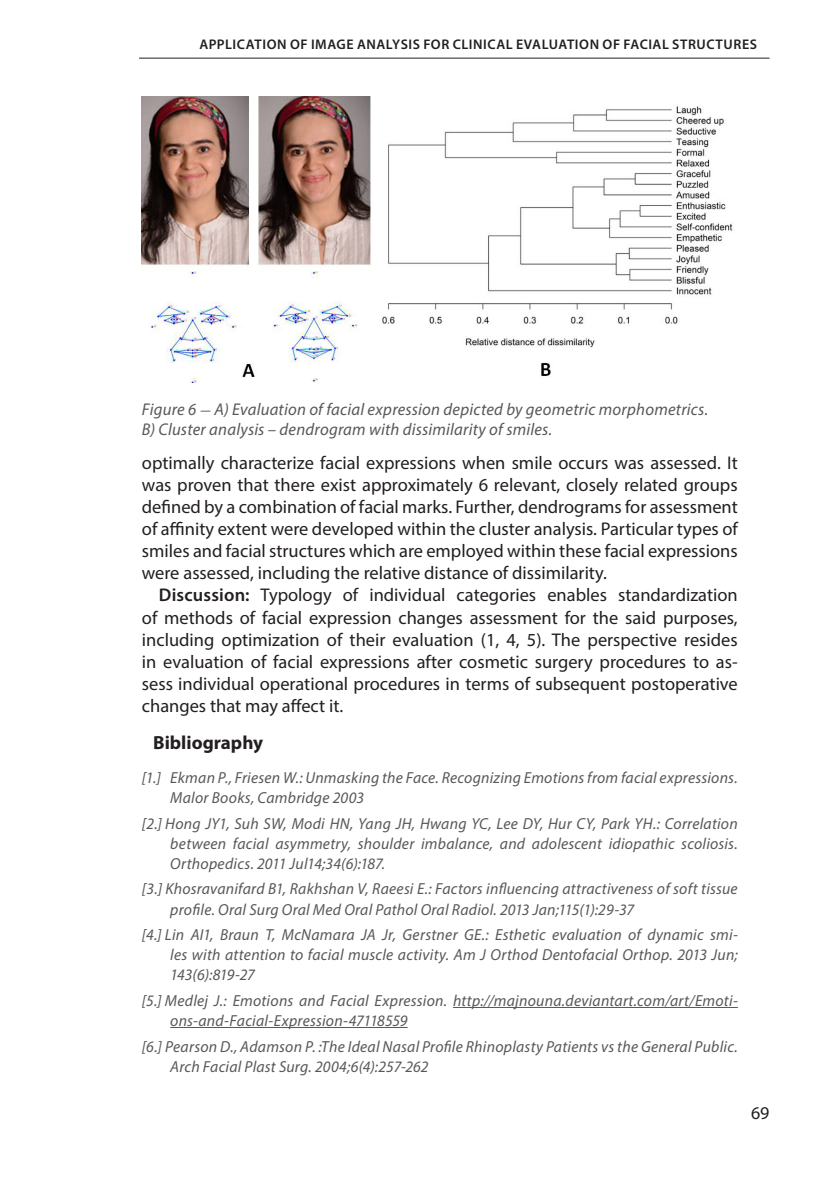
<style>
.page{position:relative;width:840px;height:1191px;background:#fff}
.page>*{position:absolute;margin:0;border:0;box-sizing:border-box;transform-origin:0 0}
.podnadpisy{font:700 19px "Myriad Pro";color:#231f20}
.zakladni{font:18.4px/22px "Myriad Pro";color:#231f20;text-align:justify}
.t1{font:18px "Myriad Pro";color:#231f20}
.t2{font:italic 17px/20.4px "Myriad Pro";letter-spacing:.015em;color:#57585a}
.t3{font:italic 16px/20px "Myriad Pro";letter-spacing:.015em;color:#57585a}
.t4{font:600 14px "Myriad Pro";letter-spacing:.04em;color:#231f20}
.s1{font-family:"Minion Pro"}
.s2{font-weight:600}
</style>
<div class="page">
<hr style="left:139px;top:58px;width:630px;height:1px;background:#231f20">
<hr style="left:452px;top:1007px;width:285px;height:1px;background:#57585a">
<hr style="left:170px;top:1027px;width:237px;height:1px;background:#57585a">
<img style="left:142px;top:96px;width:591px;height:287px">
<p class="t4" style="left:199px;top:36px;width:559px">APPLICATION OF IMAGE ANALYSIS FOR CLINICAL EVALUATION OF FACIAL STRUCTURES</p>
<p class="t2" style="left:142px;top:398px;width:567px">Figure 6 <span class="s1">-</span> A) Evaluation of facial expression depicted by geometric morphometrics.<br>B) Cluster analysis – dendrogram with dissimilarity of smiles.</p>
<p class="zakladni" style="left:142px;top:451px;width:597px">optimally characterize facial expressions when smile occurs was assessed. It was proven that there exist approximately 6 relevant, closely related groups defined by a combination of facial marks. Further, dendrograms for assessment of affinity extent were developed within the cluster analysis. Particular types of smiles and facial structures which are employed within these facial expressions were assessed, including the relative distance of dissimilarity.</p>
<p class="zakladni" style="left:142px;top:584px;width:597px;text-indent:17px"><span class="s2">Discussion:</span> Typology of individual categories enables standardization of methods of facial expression changes assessment for the said purposes, including optimization of their evaluation (1, 4, 5). The perspective resides in evaluation of facial expressions after cosmetic surgery procedures to as&shy;sess individual operational procedures in terms of subsequent postoperative changes that may affect it.</p>
<p class="podnadpisy" style="left:153px;top:730px;width:111px">Bibliography</p>
<p class="t3" style="left:170px;top:767px;width:568px;text-indent:-28px">[1.] Ekman P., Friesen W.: Unmasking the Face. Recognizing Emotions from facial expressions.<br>Malor Books, Cambridge 2003</p>
<p class="t3" style="left:170px;top:813px;width:568px;text-align:justify;text-indent:-28px">[2.] Hong JY1, Suh SW, Modi HN, Yang JH, Hwang YC, Lee DY, Hur CY, Park YH.: Correlation between facial asymmetry, shoulder imbalance, and adolescent idiopathic scoliosis.<br>Orthopedics. 2011 Jul14;34(6):187.</p>
<p class="t3" style="left:170px;top:879px;width:568px;text-indent:-28px">[3.] Khosravanifard B1, Rakhshan V, Raeesi E.: Factors influencing attractiveness of soft tissue profile. Oral Surg Oral Med Oral Pathol Oral Radiol. 2013 Jan;115(1):29-37</p>
<p class="t3" style="left:170px;top:924px;width:568px;text-align:justify;text-indent:-28px">[4.] Lin AI1, Braun T, McNamara JA Jr, Gerstner GE.: Esthetic evaluation of dynamic smi&shy;les with attention to facial muscle activity. Am J Orthod Dentofacial Orthop. 2013 Jun; 143(6):819-27</p>
<p class="t3" style="left:170px;top:990px;width:568px;text-indent:-28px">[5.] Medlej J.: Emotions and Facial Expression. http://majnouna.deviantart.com/art/Emoti&shy;ons-and-Facial-Expression-47118559</p>
<p class="t3" style="left:170px;top:1036px;width:568px;text-indent:-28px">[6.] Pearson D., Adamson P. :The Ideal Nasal Profile Rhinoplasty Patients vs the General Public.<br>Arch Facial Plast Surg. 2004;6(4):257-262</p>
<p class="t1" style="left:750px;top:1102px;width:20px">69</p>
</div>
